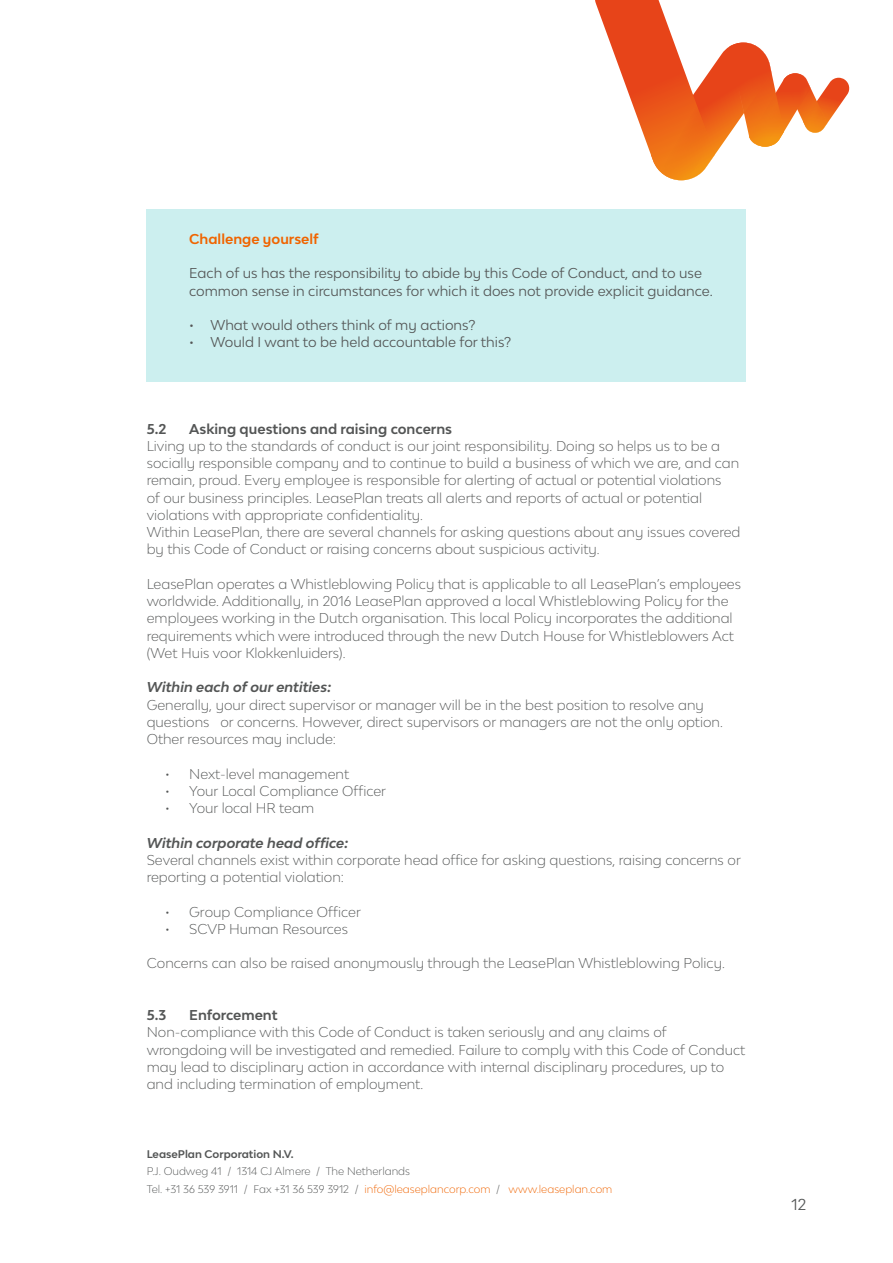
<style>
.page{position:relative;width:893px;height:1263px;background:#fff}
.page>*{position:absolute;margin:0;border:0;box-sizing:border-box;transform-origin:0 0}
.t1{font:15px "Lease Plan";color:#545656}
.t2{font:300 13.5px/17.2px "Lease Plan";color:#545656}
.t3{font:13.5px/17.2px "Lease Plan";color:#545656}
.t4{font:700 13.5px "Lease Plan";color:#545656}
.t5{font:italic 700 13.5px "Lease Plan";color:#545656}
.t6{font:700 13.5px "Lease Plan";color:#f06400}
.t7{font:300 10.5px/17.2px "Lease Plan";color:#545656}
.t8{font:700 10.5px "Lease Plan";color:#545656}
.s1{color:#f06400}
</style>
<div class="page">
<svg style="left:595px;top:0;width:255px;height:180px"></svg>
<div style="left:147px;top:209px;width:599px;height:173px;background:#ccefef"></div>
<p class="t6" style="left:189px;top:230px;width:131px">Challenge yourself</p>
<p class="t3" style="left:189px;top:264px;width:525px">Each of us has the responsibility to abide by this Code of Conduct, and to use common sense in circumstances for which it does not provide explicit guidance.</p>
<p class="t3" style="left:189px;top:316px;width:288px">• What would others think of my actions?</p>
<p class="t3" style="left:189px;top:333px;width:323px">• Would I want to be held accountable for this?</p>
<p class="t4" style="left:147px;top:420px;width:21px">5.2</p>
<p class="t4" style="left:189px;top:420px;width:264px">Asking questions and raising concerns</p>
<p class="t2" style="left:147px;top:437px;width:595px">Living up to the standards of conduct is our joint responsibility. Doing so helps us to be a socially responsible company and to continue to build a business of which we are, and can remain, proud. Every employee is responsible for alerting of actual or potential violations<br>of our business principles. LeasePlan treats all alerts and reports of actual or potential violations with appropriate confidentiality.<br>Within LeasePlan, there are several channels for asking questions about any issues covered by this Code of Conduct or raising concerns about suspicious activity.</p>
<p class="t2" style="left:147px;top:575px;width:596px">LeasePlan operates a Whistleblowing Policy that is applicable to all LeasePlan’s employees worldwide. Additionally, in 2016 LeasePlan approved a local Whistleblowing Policy for the employees working in the Dutch organisation. This local Policy incorporates the additional requirements which were introduced through the new Dutch House for Whistleblowers Act (Wet Huis voor Klokkenluiders).</p>
<p class="t5" style="left:147px;top:679px;width:186px">Within each of our entities:</p>
<p class="t2" style="left:147px;top:696px;width:578px">Generally, your direct supervisor or manager will be in the best position to resolve any questions or concerns. However, direct supervisors or managers are not the only option.<br>Other resources may include:</p>
<p class="t2" style="left:165px;top:765px;width:185px">• Next-level management</p>
<p class="t2" style="left:165px;top:782px;width:222px">• Your Local Compliance Officer</p>
<p class="t2" style="left:165px;top:799px;width:151px">• Your local HR team</p>
<p class="t5" style="left:147px;top:834px;width:203px">Within corporate head office:</p>
<p class="t2" style="left:147px;top:851px;width:596px">Several channels exist within corporate head office for asking questions, raising concerns or reporting a potential violation:</p>
<p class="t2" style="left:165px;top:903px;width:197px">• Group Compliance Officer</p>
<p class="t2" style="left:165px;top:920px;width:184px">• SCVP Human Resources</p>
<p class="t2" style="left:147px;top:954px;width:580px">Concerns can also be raised anonymously through the LeasePlan Whistleblowing Policy.</p>
<p class="t4" style="left:147px;top:1006px;width:21px">5.3</p>
<p class="t4" style="left:189px;top:1006px;width:90px">Enforcement</p>
<p class="t2" style="left:147px;top:1023px;width:600px">Non-compliance with this Code of Conduct is taken seriously and any claims of wrongdoing will be investigated and remedied. Failure to comply with this Code of Conduct may lead to disciplinary action in accordance with internal disciplinary procedures, up to and including termination of employment.</p>
<p class="t8" style="left:147px;top:1147px;width:148px">LeasePlan Corporation N.V.</p>
<p class="t7" style="left:147px;top:1162px;width:467px">P.J. Oudweg 41 / 1314 CJ Almere / The Netherlands<br>Tel. +31 36 539 3911 / Fax +31 36 539 3912 / <span class="s1">info@leaseplancorp.com</span> / <span class="s1">www.leaseplan.com</span></p>
<p class="t1" style="left:791px;top:1194px;width:16px">12</p>
</div>
